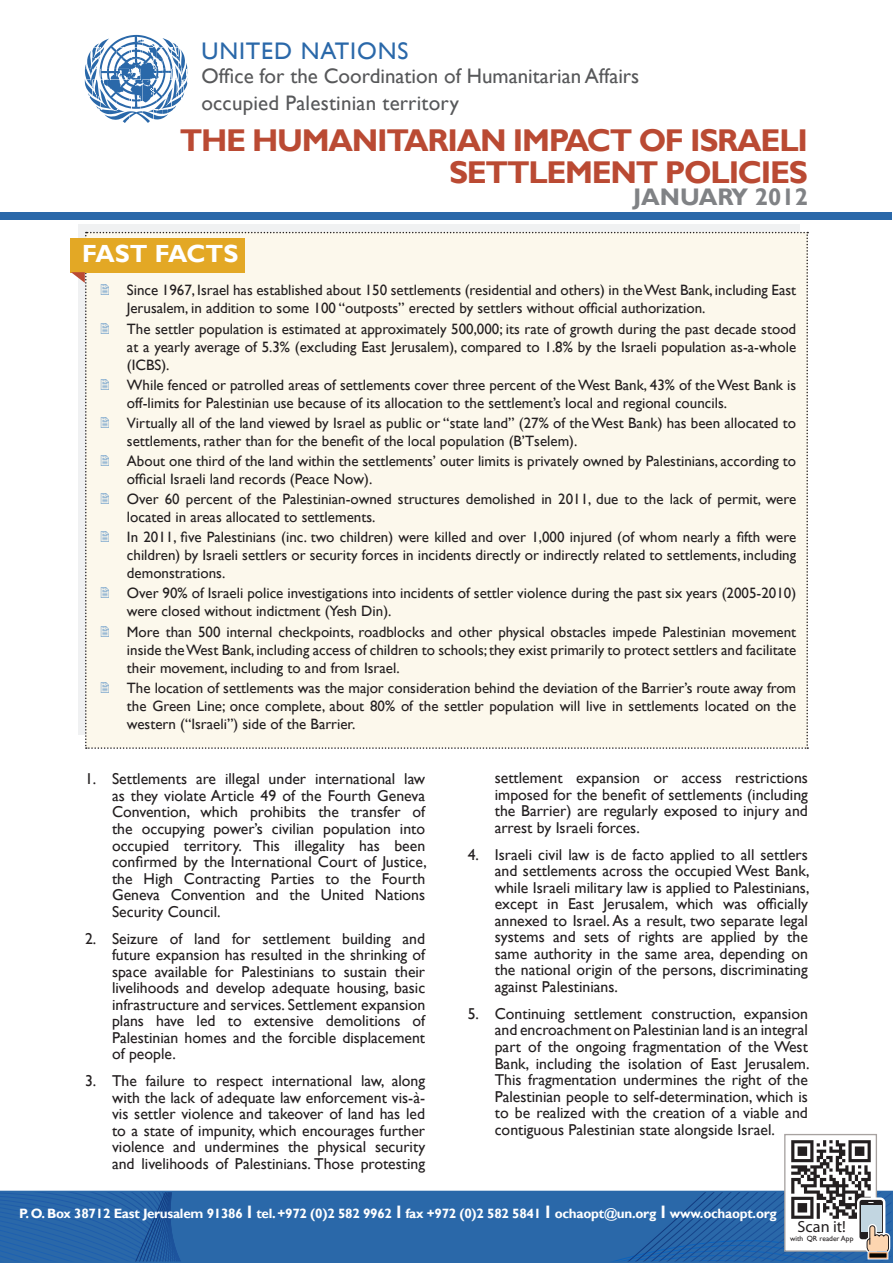
<style>
.page{position:relative;width:893px;height:1263px;background:#fff}
.page>*{position:absolute;margin:0;border:0;box-sizing:border-box;transform-origin:0 0}
.t1{font:700 31.5px/31.8px "Gill Sans";letter-spacing:-.04em;color:#ba4a33;text-align:right}
.t2{font:700 24.75px "Gill Sans";color:#fff}
.t3{font:24px "Gill Sans";letter-spacing:.04em;color:#2a68a9}
.t4{font:700 24px "Gill Sans";color:#808285}
.t5{font:21px/27px "Gill Sans";color:#57585a}
.t6{font:16.2px "Myriad Pro";color:#231f20}
.t7{font:15.75px/16.5px "Gill Sans";color:#231f20;text-align:justify}
.t8{font:15px/18px "Gill Sans";color:#231f20}
.t9{font:700 13.5px "Gill Sans";letter-spacing:-.02em;color:#fff}
.t10{font:7.5px "Gill Sans";color:#231f20}
.s1{font-size:18px}
</style>
<div class="page">
<svg style="left:0;top:1191px;width:893px;height:72px;background:#2866a8"></svg>
<svg style="left:85px;top:35px;width:103px;height:88px"></svg>
<div style="left:0;top:212px;width:891px;height:8px;background:#2a68a9"></div>
<div style="left:784px;top:1134px;width:93px;height:118px;background:#fff;border:1px solid #a7a2a0"></div>
<img style="left:791px;top:1140px;width:80px;height:79px">
<div style="left:857px;top:1197px;width:28px;height:45px;border:5px solid #fff;border-radius:3px"></div>
<div style="left:858px;top:1202px;width:26px;height:32px;background:#fff"></div>
<div style="left:859px;top:1200px;width:24px;height:39px;background:#231f20;border-radius:3px"></div>
<div style="left:861px;top:1205px;width:21px;height:27px;background:#c2d6e1"></div>
<svg style="left:869px;top:1256px;width:18px;height:2px"></svg>
<svg style="left:863px;top:1222px;width:29px;height:34px"></svg>
<svg style="left:794px;top:1178px;width:52px;height:85px"></svg>
<div style="left:71px;top:232px;width:737px;height:517px;background:#fcf8ec"></div>
<h3 class="t3" style="left:201px;top:37px;width:209px">UNITED NATIONS</h3>
<h3 class="t5" style="left:201px;top:63px;width:439px">Office for the Coordination of Humanitarian Affairs occupied Palestinian territory</h3>
<h1 class="t1" style="left:180px;top:126px;width:630px">THE HUMANITARIAN IMPACT OF ISRAELI<br>SETTLEMENT POLICIES</h1>
<h3 class="t4" style="left:633px;top:183px;width:176px">JANUARY 2012</h3>
<h2 class="t2" style="left:82px;top:239px;width:158px">FAST FACTS</h2>
<p class="t8" style="left:127px;top:282px;width:671px">Since 1967, Israel has established about 150 settlements (residential and others) in the West Bank, including East<br>Jerusalem, in addition to some 100 “outposts” erected by settlers without official authorization.</p>
<p class="t8" style="left:127px;top:320px;width:671px;text-align:justify">The settler population is estimated at approximately 500,000; its rate of growth during the past decade stood at a yearly average of 5.3% (excluding East Jerusalem), compared to 1.8% by the Israeli population as-a-whole (ICBS).</p>
<p class="t8" style="left:127px;top:376px;width:671px">While fenced or patrolled areas of settlements cover three percent of the West Bank, 43% of the West Bank is off-limits for Palestinian use because of its allocation to the settlement’s local and regional councils.</p>
<p class="t8" style="left:127px;top:414px;width:671px">Virtually all of the land viewed by Israel as public or “state land” (27% of the West Bank) has been allocated to settlements, rather than for the benefit of the local population (B’Tselem).</p>
<p class="t8" style="left:127px;top:452px;width:671px">About one third of the land within the settlements’ outer limits is privately owned by Palestinians, according to official Israeli land records (Peace Now).</p>
<p class="t8" style="left:127px;top:490px;width:671px">Over 60 percent of the Palestinian-owned structures demolished in 2011, due to the lack of permit, were located in areas allocated to settlements.</p>
<p class="t8" style="left:127px;top:528px;width:671px;text-align:justify">In 2011, five Palestinians (inc. two children) were killed and over 1,000 injured (of whom nearly a fifth were children) by Israeli settlers or security forces in incidents directly or indirectly related to settlements, including demonstrations.</p>
<p class="t8" style="left:127px;top:585px;width:671px">Over 90% of Israeli police investigations into incidents of settler violence during the past six years (2005-2010) were closed without indictment (Yesh Din).</p>
<p class="t8" style="left:127px;top:623px;width:671px;text-align:justify">More than 500 internal checkpoints, roadblocks and other physical obstacles impede Palestinian movement inside the West Bank, including access of children to schools; they exist primarily to protect settlers and facilitate their movement, including to and from Israel.</p>
<p class="t8" style="left:127px;top:679px;width:671px;text-align:justify">The location of settlements was the major consideration behind the deviation of the Barrier’s route away from the Green Line; once complete, about 80% of the settler population will live in settlements located on the western (“Israeli”) side of the Barrier.</p>
<p class="t7" style="left:112px;top:771px;width:316px;text-indent:-27px">1. Settlements are illegal under international law as they violate Article 49 of the Fourth Geneva Convention, which prohibits the transfer of the occupying power’s civilian population into occupied territory. This illegality has been confirmed by the International Court of Justice, the High Contracting Parties to the Fourth Geneva Convention and the United Nations Security Council.</p>
<p class="t7" style="left:112px;top:930px;width:315px;text-indent:-27px">2. Seizure of land for settlement building and future expansion has resulted in the shrinking of space available for Palestinians to sustain their livelihoods and develop adequate housing, basic infrastructure and services. Settlement expansion plans have led to extensive demolitions of Palestinian homes and the forcible displacement of people.</p>
<p class="t7" style="left:112px;top:1073px;width:315px;text-indent:-27px">3. The failure to respect international law, along with the lack of adequate law enforcement vis-à&shy;vis settler violence and takeover of land has led to a state of impunity, which encourages further violence and undermines the physical security and livelihoods of Palestinians. Those protesting</p>
<p class="t7" style="left:495px;top:770px;width:315px">settlement expansion or access restrictions imposed for the benefit of settlements (including the Barrier) are regularly exposed to injury and arrest by Israeli forces.</p>
<p class="t7" style="left:495px;top:846px;width:316px;text-indent:-27px">4. Israeli civil law is de facto applied to all settlers and settlements across the occupied West Bank, while Israeli military law is applied to Palestinians, except in East Jerusalem, which was officially annexed to Israel. As a result, two separate legal systems and sets of rights are applied by the same authority in the same area, depending on the national origin of the persons, discriminating against Palestinians.</p>
<p class="t7" style="left:495px;top:1006px;width:316px;text-indent:-27px">5. Continuing settlement construction, expansion and encroachment on Palestinian land is an integral part of the ongoing fragmentation of the West Bank, including the isolation of East Jerusalem.<br>This fragmentation undermines the right of the Palestinian people to self-determination, which is to be realized with the creation of a viable and contiguous Palestinian state alongside Israel.</p>
<p class="t9" style="left:19px;top:1206px;width:759px">P. O. BOX 38712 EAST JERUSALEM 91386 <span class="s1">L</span> TEL. +972 (0)2 582 9962 <span class="s1">L</span> FAX +972 (0)2 582 5841 <span class="s1">L</span> OCHAOPT@UN.ORG <span class="s1">L</span> WWW.OCHAOPT.ORG</p>
<p class="t6" style="left:798px;top:1217px;width:50px">Scan it!</p>
<p class="t10" style="left:790px;top:1234px;width:65px">with QR reader App</p>
</div>
